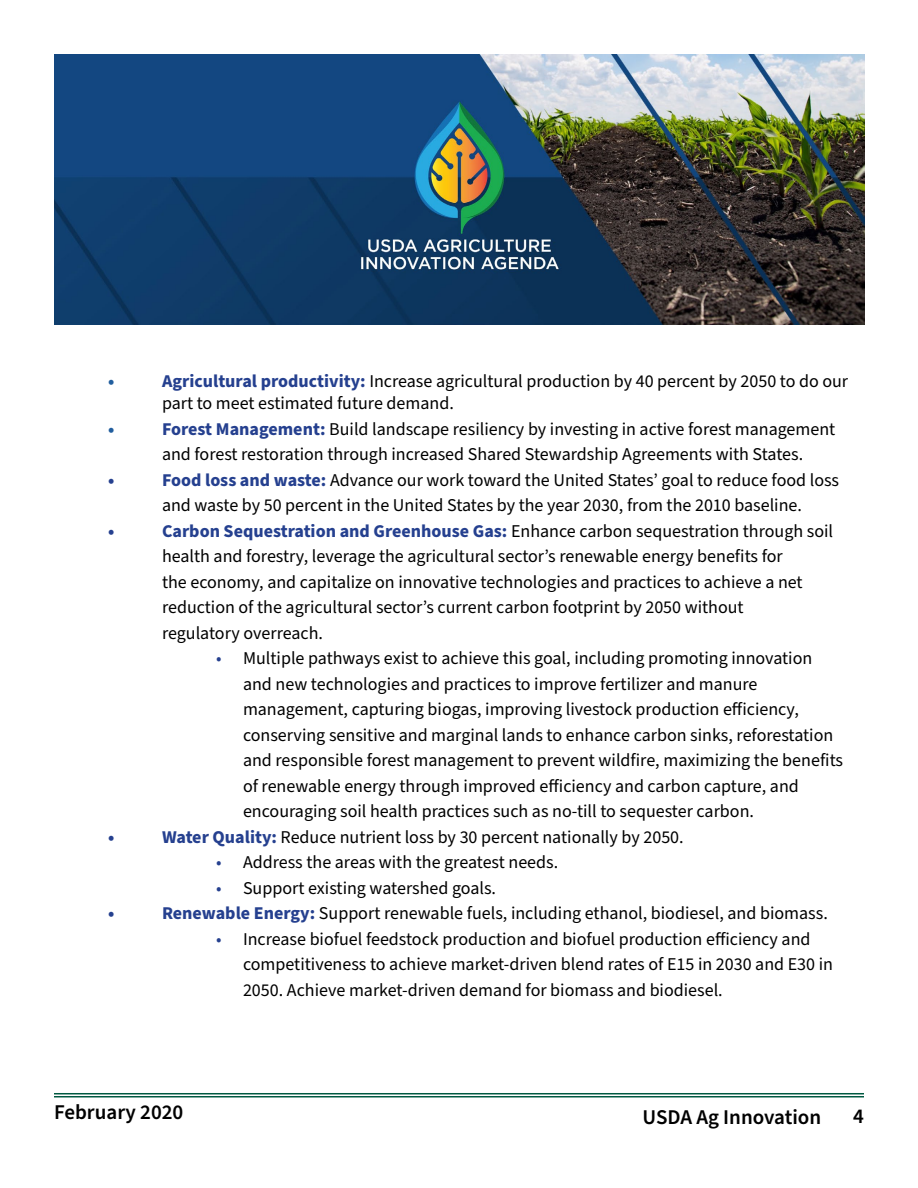
<style>
.page{position:relative;width:918px;height:1188px;background:#fff}
.page>*{position:absolute;margin:0;border:0;box-sizing:border-box;transform-origin:0 0}
.t1{font:600 21px "Source Sans Pro";color:#000}
.t2{font:18px/25.5px "Source Sans Pro";color:#000}
.t3{font:700 18px "Source Sans Pro";color:#25408f}
.t4{font:700 18px "Source Sans Pro";color:#215e9e}
.s1{font-weight:700;color:#25408f}
.s2{color:#25408f}
</style>
<div class="page">
<img style="left:54px;top:54px;width:810px;height:270px">
<hr style="left:54px;top:1093px;width:810px;height:1px;background:#005941">
<hr style="left:54px;top:1096px;width:810px;height:1px;background:#005941">
<p class="t4" style="left:108px;top:368px;width:8px">•</p>
<p class="t2" style="left:162px;top:370px;width:688px;line-height:22.5px"><span class="s1">Agricultural productivity:</span> Increase agricultural production by 40 percent by 2050 to do our part to meet estimated future demand.</p>
<p class="t4" style="left:108px;top:416px;width:8px">•</p>
<p class="t2" style="left:162px;top:416px;width:675px"><span class="s1">Forest Management:</span> Build landscape resiliency by investing in active forest management and forest restoration through increased Shared Stewardship Agreements with States.</p>
<p class="t3" style="left:108px;top:467px;width:8px">•</p>
<p class="t2" style="left:162px;top:467px;width:679px"><span class="s1">Food loss and waste:</span> Advance our work toward the United States’ goal to reduce food loss and waste by 50 percent in the United States by the year 2030, from the 2010 baseline.</p>
<p class="t3" style="left:108px;top:518px;width:8px">•</p>
<p class="t2" style="left:162px;top:518px;width:673px"><span class="s1">Carbon Sequestration and Greenhouse Gas:</span> Enhance carbon sequestration through soil health and forestry, leverage the agricultural sector’s renewable energy benefits for<br>the economy, and capitalize on innovative technologies and practices to achieve a net</p>
<p class="t2" style="left:162px;top:595px;width:583px">reduction of the agricultural sector’s current carbon footprint by 2050 without</p>
<p class="t2" style="left:162px;top:620px;width:163px">regulatory overreach.</p>
<p class="t2" style="left:243px;top:646px;width:602px;text-indent:-27px"><span class="s2">•</span> Multiple pathways exist to achieve this goal, including promoting innovation and new technologies and practices to improve fertilizer and manure management, capturing biogas, improving livestock production efficiency, conserving sensitive and marginal lands to enhance carbon sinks, reforestation and responsible forest management to prevent wildfire, maximizing the benefits of renewable energy through improved efficiency and carbon capture, and encouraging soil health practices such as no-till to sequester carbon.</p>
<p class="t3" style="left:108px;top:824px;width:8px">•</p>
<p class="t2" style="left:162px;top:824px;width:523px"><span class="s1">Water Quality:</span> Reduce nutrient loss by 30 percent nationally by 2050.</p>
<p class="t2" style="left:216px;top:850px;width:344px"><span class="s2">•</span> Address the areas with the greatest needs.</p>
<p class="t2" style="left:216px;top:875px;width:282px"><span class="s2">•</span> Support existing watershed goals.</p>
<p class="t3" style="left:108px;top:901px;width:8px">•</p>
<p class="t2" style="left:162px;top:901px;width:667px"><span class="s1">Renewable Energy:</span> Support renewable fuels, including ethanol, biodiesel, and biomass.</p>
<p class="t2" style="left:243px;top:926px;width:592px;text-indent:-27px"><span class="s2">•</span> Increase biofuel feedstock production and biofuel production efficiency and competitiveness to achieve market-driven blend rates of E15 in 2030 and E30 in<br>2050. Achieve market-driven demand for biomass and biodiesel.</p>
<p class="t1" style="left:54px;top:1098px;width:131px">February 2020</p>
<p class="t1" style="left:642px;top:1103px;width:180px">USDA Ag Innovation</p>
<p class="t1" style="left:853px;top:1102px;width:12px">4</p>
</div>
